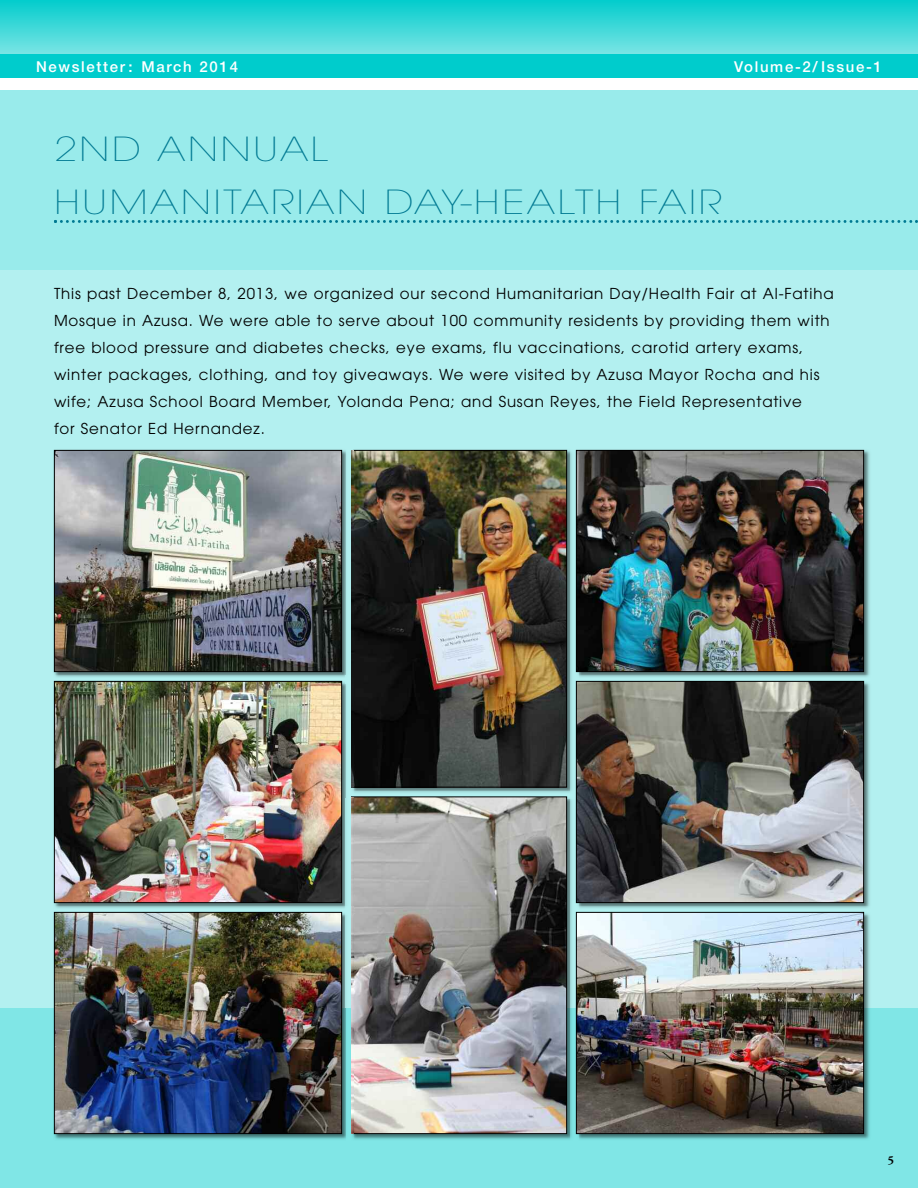
<style>
.page{position:relative;width:918px;height:1188px;background:#fff}
.page>*{position:absolute;margin:0;border:0;box-sizing:border-box;transform-origin:0 0}
.t1{font:200 33px/52.5px "Avant Garde";letter-spacing:.055em;color:#007992;scale:1.25 1}
.t2{font:15px/27px "Avant Garde";letter-spacing:.055em;color:#000}
.t3{font:500 15px "Helvetica Neue";letter-spacing:.11em;color:#fff}
.t4{font:700 12px "Adobe Garamond";color:#000}
</style>
<div class="page">
<div style="left:0;top:90px;width:918px;height:1098px;background:#b3f0f0"></div>
<div style="left:0;top:1008px;width:918px;height:180px;background:#80e6e6"></div>
<div style="left:0;top:54px;width:918px;height:24px;background:#0cc"></div>
<div style="left:0;top:0;width:918px;height:54px;background:linear-gradient(to bottom,#03cccc,#77e4e4)"></div>
<img style="left:353px;top:449px;width:218px;height:690px">
<img style="left:353px;top:452px;width:212px;height:334px">
<div style="left:351px;top:450px;width:216px;height:338px;border:1px solid #000"></div>
<img style="left:353px;top:798px;width:212px;height:334px">
<div style="left:351px;top:796px;width:216px;height:338px;border:1px solid #000"></div>
<img style="left:53px;top:449px;width:293px;height:227px">
<img style="left:351px;top:450px;width:2px;height:226px">
<img style="left:56px;top:452px;width:284px;height:218px">
<div style="left:54px;top:450px;width:288px;height:222px;border:1px solid #000"></div>
<img style="left:53px;top:676px;width:293px;height:463px">
<img style="left:351px;top:683px;width:2px;height:104px">
<img style="left:351px;top:799px;width:1px;height:108px">
<img style="left:352px;top:797px;width:1px;height:110px">
<svg style="left:351px;top:676px;width:2px;height:7px"></svg>
<img style="left:56px;top:683px;width:284px;height:218px">
<div style="left:54px;top:681px;width:288px;height:222px;border:1px solid #000"></div>
<img style="left:571px;top:449px;width:299px;height:227px">
<img style="left:578px;top:452px;width:284px;height:218px">
<div style="left:576px;top:450px;width:288px;height:222px;border:1px solid #000"></div>
<img style="left:578px;top:676px;width:292px;height:463px">
<img style="left:571px;top:683px;width:5px;height:108px">
<img style="left:571px;top:799px;width:7px;height:108px">
<img style="left:578px;top:683px;width:284px;height:218px">
<div style="left:576px;top:681px;width:288px;height:222px;border:1px solid #000"></div>
<img style="left:571px;top:914px;width:7px;height:223px">
<img style="left:578px;top:914px;width:284px;height:218px">
<div style="left:576px;top:912px;width:288px;height:222px;border:1px solid #000"></div>
<img style="left:351px;top:914px;width:2px;height:94px">
<img style="left:351px;top:1008px;width:2px;height:126px">
<svg style="left:351px;top:907px;width:2px;height:7px"></svg>
<img style="left:56px;top:914px;width:284px;height:218px">
<div style="left:54px;top:912px;width:288px;height:222px;border:1px solid #000"></div>
<div style="left:0;top:90px;width:918px;height:180px;background:#99ebeb"></div>
<svg style="left:54px;top:220px;width:864px;height:3px"></svg>
<p class="t3" style="left:36px;top:61px;width:204px">Newsletter: March 2014</p>
<p class="t3" style="left:734px;top:61px;width:149px">Volume-2/ Issue-1</p>
<h1 class="t1" style="left:54px;top:127px;width:536px">2ND ANNUAL<br>HUMANITARIAN DAY-HEALTH FAIR</h1>
<p class="t2" style="left:54px;top:281px;width:781px">This past December 8, 2013, we organized our second Humanitarian Day/Health Fair at Al-Fatiha Mosque in Azusa. We were able to serve about 100 community residents by providing them with free blood pressure and diabetes checks, eye exams, flu vaccinations, carotid artery exams, winter packages, clothing, and toy giveaways. We were visited by Azusa Mayor Rocha and his wife; Azusa School Board Member, Yolanda Pena; and Susan Reyes, the Field Representative<br>for Senator Ed Hernandez.</p>
<p class="t4" style="left:888px;top:1155px;width:8px">5</p>
</div>
